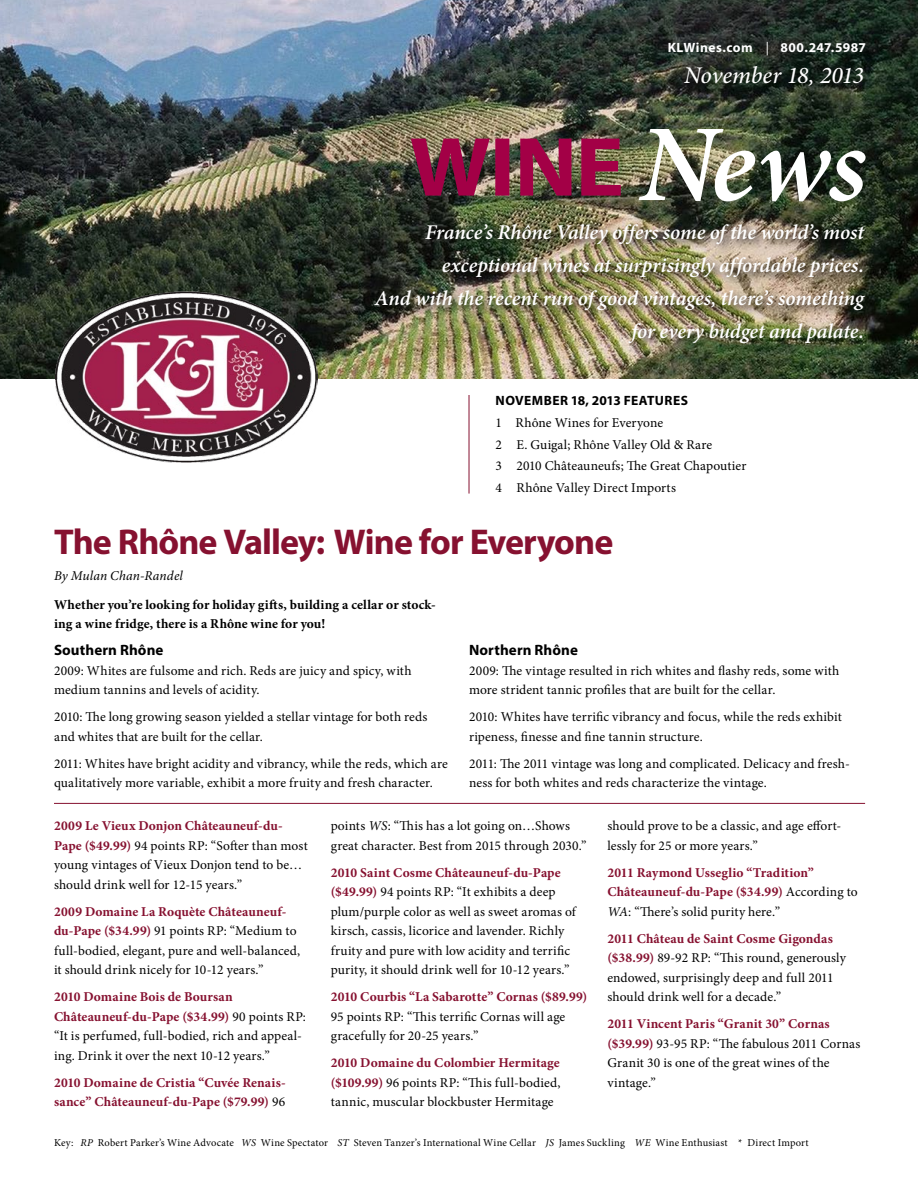
<style>
.page{position:relative;width:918px;height:1188px;background:#fff}
.page>*{position:absolute;margin:0;border:0;box-sizing:border-box;transform-origin:0 0}
.Article_title_-_24_p{font:700 36px "Myriad Pro";letter-spacing:-.025em;color:#861130}
.Issue_Date{font:italic 500 24px "Minion Pro";letter-spacing:-.005em;color:#fff}
.Cover_Teaser{font:italic 600 21px/33px "Minion Pro";letter-spacing:-.01em;color:#fff;text-align:right}
.Sub-Headline_10_pt_L{font:700 15px "Myriad Pro";letter-spacing:.005em;color:#000}
.Body_Copy{font:13.5px/19.5px "Minion Pro";letter-spacing:.01em;color:#000}
.Body_Copy-2{font:700 13.5px/19.5px "Minion Pro";letter-spacing:.005em;color:#861130}
.Body_Copy-3{font:700 13.5px/19.5px "Minion Pro";letter-spacing:.005em;color:#000}
.t1{font:700 13.5px "Myriad Pro";letter-spacing:.035em;color:#fff}
._9-point_Bold_All_Ca{font:700 13.5px "Myriad Pro";letter-spacing:.03em;color:#000}
.Byline{font:italic 13.5px "Minion Pro";letter-spacing:.01em;color:#000}
.Price_List_Product_N{font:10.5px "Minion Pro";letter-spacing:.015em;color:#000}
.s1{font-weight:400}
.s2{font-weight:700;color:#861130}
.s3{font-weight:400;color:#000}
.s4{font-style:italic}
.s5{font-weight:400;font-style:italic;color:#000}
</style>
<div class="page">
<hr style="left:469px;top:395px;width:1px;height:99px;background:#861130">
<hr style="left:54px;top:803px;width:811px;height:1px;background:#861130">
<img style="left:0;top:0;width:918px;height:379px">
<img style="left:56px;top:291px;width:262px;height:171px">
<img style="left:639px;top:129px;width:116px;height:72px">
<svg style="left:761px;top:151px;width:105px;height:50px"></svg>
<img style="left:411px;top:139px;width:210px;height:57px">
<div style="left:372px;top:220px;width:505px;height:136px;background:#000;opacity:.8"></div>
<p class="t1" style="left:668px;top:39px;width:200px">KLWines.com <span class="s1">|</span> 800.247.5987</p>
<p class="Issue_Date" style="left:684px;top:59px;width:181px">November 18, 2013</p>
<p class="Cover_Teaser" style="left:375px;top:215px;width:491px">France’s Rhône Valley offers some of the world’s most exceptional wines at surprisingly affordable prices.<br>And with the recent run of good vintages, there’s something for every budget and palate.</p>
<p class="_9-point_Bold_All_Ca" style="left:496px;top:392px;width:194px">NOVEMBER 18, 2013 FEATURES</p>
<p class="Body_Copy" style="left:496px;top:413px;width:169px">1 Rhône Wines for Everyone</p>
<p class="Body_Copy" style="left:496px;top:435px;width:218px">2 E. Guigal; Rhône Valley Old &amp; Rare</p>
<p class="Body_Copy" style="left:496px;top:456px;width:252px">3 2010 Châteauneufs; The Great Chapoutier</p>
<p class="Body_Copy" style="left:496px;top:478px;width:182px">4 Rhône Valley Direct Imports</p>
<p class="Article_title_-_24_p" style="left:54px;top:518px;width:561px">The Rhône Valley: Wine for Everyone</p>
<p class="Byline" style="left:54px;top:566px;width:130px">By Mulan Chan-Randel</p>
<p class="Body_Copy-3" style="left:54px;top:595px;width:383px">Whether you’re looking for holiday gifts, building a cellar or stock&shy;ing a wine fridge, there is a Rhône wine for you!</p>
<p class="Sub-Headline_10_pt_L" style="left:54px;top:640px;width:111px">Southern Rhône</p>
<p class="Body_Copy" style="left:54px;top:661px;width:359px">2009: Whites are fulsome and rich. Reds are juicy and spicy, with medium tannins and levels of acidity.</p>
<p class="Body_Copy" style="left:54px;top:707px;width:375px">2010: The long growing season yielded a stellar vintage for both reds and whites that are built for the cellar.</p>
<p class="Body_Copy" style="left:54px;top:754px;width:395px">2011: Whites have bright acidity and vibrancy, while the reds, which are qualitatively more variable, exhibit a more fruity and fresh character.</p>
<p class="Sub-Headline_10_pt_L" style="left:469px;top:640px;width:110px">Northern Rhône</p>
<p class="Body_Copy" style="left:469px;top:661px;width:372px">2009: The vintage resulted in rich whites and flashy reds, some with more strident tannic profiles that are built for the cellar.</p>
<p class="Body_Copy" style="left:469px;top:707px;width:374px">2010: Whites have terrific vibrancy and focus, while the reds exhibit ripeness, finesse and fine tannin structure.</p>
<p class="Body_Copy" style="left:469px;top:754px;width:382px">2011: The 2011 vintage was long and complicated. Delicacy and fresh&shy;ness for both whites and reds characterize the vintage.</p>
<p class="Body_Copy" style="left:54px;top:816px;width:255px"><span class="s2">2009 Le Vieux Donjon Châteauneuf-du-Pape ($49.99)</span> 94 points RP: “Softer than most young vintages of Vieux Donjon tend to be… should drink well for 12-15 years.”</p>
<p class="Body_Copy" style="left:54px;top:902px;width:248px"><span class="s2">2009 Domaine La Roquète Châteauneuf&shy;du-Pape ($34.99)</span> 91 points RP: “Medium to full-bodied, elegant, pure and well-balanced, it should drink nicely for 10-12 years.”</p>
<p class="Body_Copy" style="left:54px;top:987px;width:254px"><span class="s2">2010 Domaine Bois de Boursan Châteauneuf-du-Pape ($34.99)</span> 90 points RP: “It is perfumed, full-bodied, rich and appeal&shy;ing. Drink it over the next 10-12 years.”</p>
<p class="Body_Copy-2" style="left:54px;top:1073px;width:233px">2010 Domaine de Cristia “Cuvée Renais&shy;sance” Châteauneuf-du-Pape ($79.99) <span class="s3">96</span></p>
<p class="Body_Copy" style="left:331px;top:816px;width:257px">points <span class="s4">WS</span>: “This has a lot going on…Shows great character. Best from 2015 through 2030.”</p>
<p class="Body_Copy" style="left:331px;top:863px;width:247px"><span class="s2">2010 Saint Cosme Châteauneuf-du-Pape ($49.99)</span> 94 points RP: “It exhibits a deep plum/purple color as well as sweet aromas of kirsch, cassis, licorice and lavender. Richly fruity and pure with low acidity and terrific purity, it should drink well for 10-12 years.”</p>
<p class="Body_Copy" style="left:331px;top:987px;width:258px"><span class="s2">2010 Courbis “La Sabarotte” Cornas ($89.99)<br></span>95 points RP: “This terrific Cornas will age gracefully for 20-25 years.”</p>
<p class="Body_Copy" style="left:331px;top:1053px;width:231px;text-align:justify"><span class="s2">2010 Domaine du Colombier Hermitage ($109.99)</span> 96 points RP: “This full-bodied, tannic, muscular blockbuster Hermitage</p>
<p class="Body_Copy" style="left:607px;top:816px;width:235px">should prove to be a classic, and age effort&shy;lessly for 25 or more years.”</p>
<p class="Body_Copy-2" style="left:607px;top:863px;width:252px">2011 Raymond Usseglio “Tradition”<br>Châteauneuf-du-Pape ($34.99) <span class="s3">According to<br></span><span class="s5">WA</span><span class="s3">: “There’s solid purity here.”</span></p>
<p class="Body_Copy" style="left:607px;top:929px;width:240px"><span class="s2">2011 Château de Saint Cosme Gigondas ($38.99)</span> 89-92 RP: “This round, generously endowed, surprisingly deep and full 2011 should drink well for a decade.”</p>
<p class="Body_Copy" style="left:607px;top:1014px;width:254px"><span class="s2">2011 Vincent Paris “Granit 30” Cornas ($39.99)</span> 93-95 RP: “The fabulous 2011 Cornas Granit 30 is one of the great wines of the vintage.”</p>
<p class="Price_List_Product_N" style="left:54px;top:1136px;width:756px">Key: <span class="s4">RP</span> Robert Parker’s Wine Advocate <span class="s4">WS</span> Wine Spectator <span class="s4">ST</span> Steven Tanzer’s International Wine Cellar <span class="s4">JS</span> James Suckling <span class="s4">WE</span> Wine Enthusiast * Direct Import</p>
</div>
